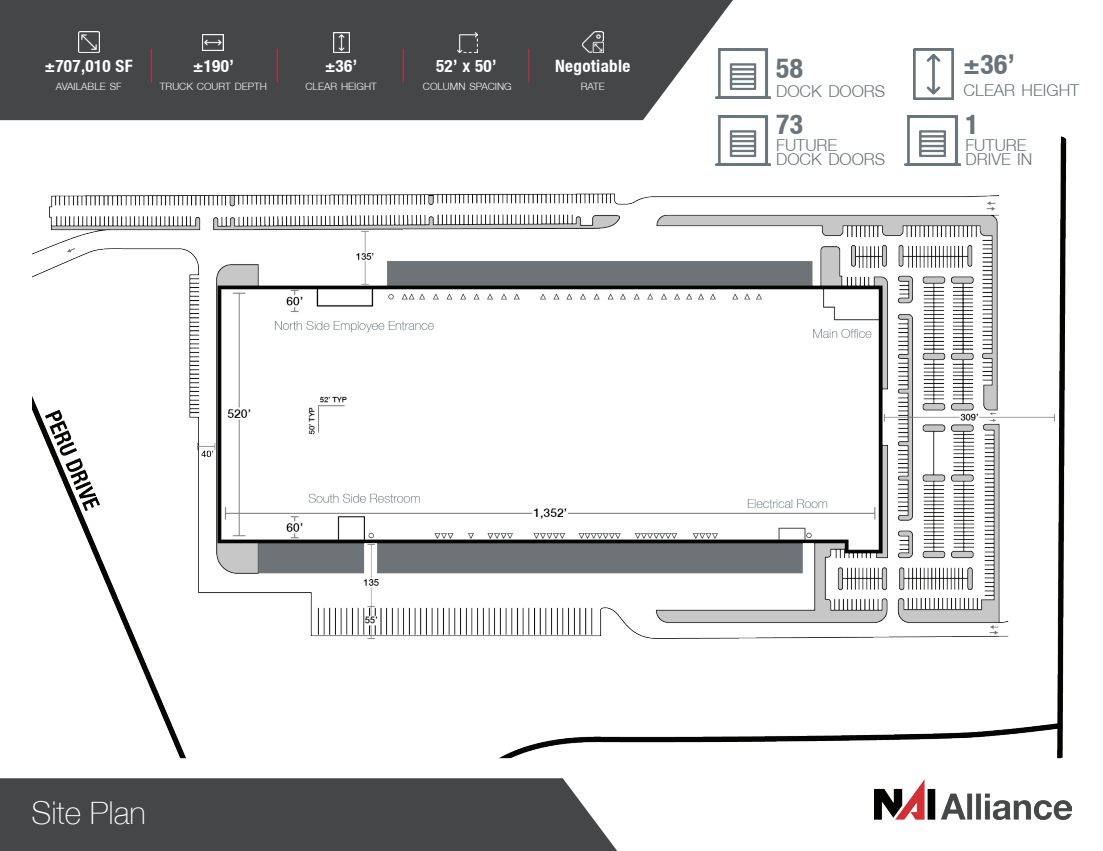
<style>
.page{position:relative;width:1103px;height:851px;background:#fff}
.page>*{position:absolute;margin:0;border:0;box-sizing:border-box;transform-origin:0 0}
.t1{font:100 31.5px "Helvetica Neue LT";color:#fff}
.t2{font:700 condensed 27.3px "Helvetica Neue LT";color:#697379}
.t3{font:700 condensed 17.15px "Helvetica Neue LT";letter-spacing:.02em;color:#fff}
.t4{font:300 16.45px/14.3px "Helvetica Neue LT";color:#697379}
.t5{font:300 10.15px "Helvetica Neue LT";color:#fff}
</style>
<div class="page">
<img style="left:907px;top:115px;width:51px;height:21px">
<img style="left:718px;top:115px;width:50px;height:21px">
<img style="left:744px;top:49px;width:26px;height:50px">
<img style="left:913px;top:49px;width:40px;height:51px">
<div style="left:0;top:778px;width:617px;height:72px;background:#454647"></div>
<img style="left:874px;top:779px;width:197px;height:40px">
<svg style="left:0;top:0;width:744px;height:120px;background:#525354"></svg>
<hr style="left:151px;top:49px;width:1px;height:34px;background:#d02c40">
<hr style="left:277px;top:49px;width:1px;height:34px;background:#d02c40">
<hr style="left:528px;top:49px;width:1px;height:34px;background:#d02c40">
<hr style="left:403px;top:49px;width:1px;height:34px;background:#d02c40">
<img style="left:457px;top:33px;width:20px;height:19px">
<img style="left:333px;top:32px;width:16px;height:21px">
<img style="left:203px;top:34px;width:20px;height:16px">
<img style="left:78px;top:32px;width:21px;height:20px">
<img style="left:582px;top:32px;width:21px;height:20px">
<img style="left:32px;top:136px;width:1035px;height:622px">
<h3 class="t3" style="left:45px;top:56px;width:89px">±707,010 SF</h3>
<p class="t5" style="left:56px;top:80px;width:67px">AVAILABLE SF</p>
<h3 class="t3" style="left:193px;top:56px;width:42px">±190’</h3>
<p class="t5" style="left:160px;top:80px;width:108px">TRUCK COURT DEPTH</p>
<h3 class="t3" style="left:325px;top:56px;width:34px">±36’</h3>
<p class="t5" style="left:305px;top:80px;width:73px">CLEAR HEIGHT</p>
<h3 class="t3" style="left:436px;top:56px;width:62px">52’ x 50’</h3>
<p class="t5" style="left:423px;top:80px;width:90px">COLUMN SPACING</p>
<h3 class="t3" style="left:555px;top:56px;width:77px">Negotiable</h3>
<p class="t5" style="left:581px;top:80px;width:26px">RATE</p>
<h2 class="t2" style="left:776px;top:52px;width:28px">58</h2>
<h3 class="t4" style="left:776px;top:84px;width:110px">DOCK DOORS</h3>
<h2 class="t2" style="left:776px;top:108px;width:28px">73</h2>
<h3 class="t4" style="left:776px;top:137px;width:110px">FUTURE<br>DOCK DOORS</h3>
<h2 class="t2" style="left:963px;top:48px;width:53px">±36’</h2>
<h3 class="t4" style="left:963px;top:83px;width:117px">CLEAR HEIGHT</h3>
<h2 class="t2" style="left:965px;top:108px;width:15px">1</h2>
<h3 class="t4" style="left:965px;top:137px;width:69px">FUTURE<br>DRIVE IN</h3>
<h1 class="t1" style="left:32px;top:795px;width:116px">Site Plan</h1>
</div>
